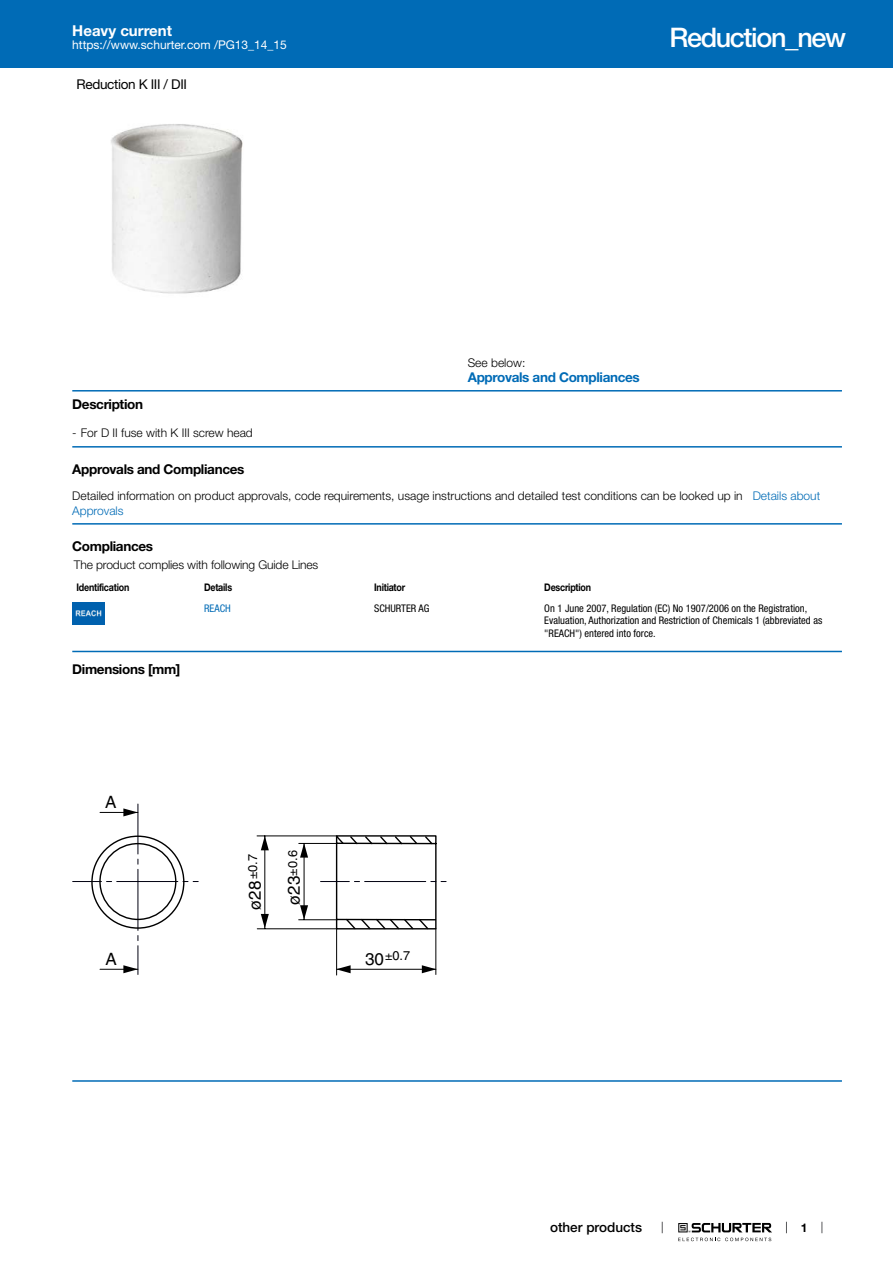
<style>
.page{position:relative;width:893px;height:1263px;background:#fff}
.page>*{position:absolute;margin:0;border:0;box-sizing:border-box;transform-origin:0 0}
.t1{font:500 27px "Helvetica Neue LT";letter-spacing:-.05em;color:#fff}
.t2{font:16.95px "Helvetica LT Pro";color:#000}
.t3{font:700 15px "Helvetica Neue LT";color:#fff}
.t4{font:700 13.5px "Helvetica Neue LT";letter-spacing:-.025em;color:#000}
.t5{font:700 13.5px "Helvetica Neue LT";letter-spacing:-.025em;color:#006bb6}
.t6{font:13.5px "Helvetica Neue LT";letter-spacing:-.025em;color:#000}
.t7{font:500 13.5px "Helvetica Neue LT";color:#000}
.t8{font:12.75px "Helvetica LT Pro";color:#000}
.t9{font:300 12px/14.4px "Helvetica Neue LT";color:#000}
.t10{font:12px "Helvetica Neue LT";color:#fff}
.t11{font:700 12px "Helvetica Neue LT";color:#000}
.t12{font:condensed 10.5px/12.6px "Helvetica Neue LT";color:#000}
.t13{font:700 10.5px "Helvetica Neue LT";letter-spacing:-.025em;color:#000;scale:.85 1}
.t14{font:condensed 10.5px "Helvetica Neue LT";color:#006bb6}
.s1{color:#006bb6}
.s2{font-size:16.95px}
</style>
<div class="page">
<svg style="left:678px;top:1223px;width:94px;height:18px"></svg>
<div style="left:0;top:0;width:893px;height:68px;background:#006bb6"></div>
<img style="left:111px;top:124px;width:132px;height:170px">
<hr style="left:72px;top:390px;width:770px;height:1px;background:#006bb6">
<hr style="left:72px;top:446px;width:770px;height:2px;background:#006bb6">
<hr style="left:72px;top:523px;width:770px;height:2px;background:#006bb6">
<img style="left:72px;top:603px;width:32px;height:21px">
<hr style="left:72px;top:651px;width:770px;height:1px;background:#006bb6">
<svg style="left:321px;top:835px;width:125px;height:95px"></svg>
<hr style="left:336px;top:929px;width:1px;height:46px;background:#000">
<hr style="left:435px;top:928px;width:1px;height:46px;background:#000">
<svg style="left:336px;top:965px;width:15px;height:8px"></svg>
<hr style="left:337px;top:969px;width:99px;height:1px;background:#000">
<svg style="left:422px;top:965px;width:14px;height:8px"></svg>
<hr style="left:257px;top:835px;width:80px;height:1px;background:#000">
<hr style="left:257px;top:928px;width:80px;height:1px;background:#000">
<hr style="left:299px;top:843px;width:38px;height:1px;background:#000">
<hr style="left:299px;top:919px;width:38px;height:1px;background:#000">
<hr style="left:304px;top:843px;width:1px;height:76px;background:#000">
<hr style="left:264px;top:836px;width:1px;height:92px;background:#000">
<svg style="left:300px;top:843px;width:8px;height:14px"></svg>
<svg style="left:261px;top:836px;width:8px;height:14px"></svg>
<svg style="left:300px;top:905px;width:8px;height:15px"></svg>
<svg style="left:261px;top:914px;width:8px;height:14px"></svg>
<svg style="left:73px;top:804px;width:125px;height:170px"></svg>
<hr style="left:72px;top:1080px;width:770px;height:2px;background:#006bb6">
<p class="t3" style="left:72px;top:21px;width:101px">Heavy current</p>
<p class="t10" style="left:72px;top:38px;width:216px">https://www.schurter.com /PG13_14_15</p>
<p class="t6" style="left:77px;top:76px;width:112px">Reduction K III / DII</p>
<h1 class="t1" style="left:669px;top:21px;width:178px">Reduction_new</h1>
<p class="t9" style="left:468px;top:355px;width:59px">See below:</p>
<p class="t5" style="left:468px;top:368px;width:174px">Approvals and Compliances</p>
<p class="t4" style="left:72px;top:396px;width:72px">Description</p>
<p class="t9" style="left:72px;top:425px;width:182px">- For D II fuse with K III screw head</p>
<p class="t4" style="left:72px;top:460px;width:174px">Approvals and Compliances</p>
<p class="t9" style="left:72px;top:488px;width:749px">Detailed information on product approvals, code requirements, usage instructions and detailed test conditions can be looked up in <span class="s1">Details about<br>Approvals</span></p>
<p class="t4" style="left:72px;top:537px;width:82px">Compliances</p>
<p class="t9" style="left:74px;top:557px;width:246px">The product complies with following Guide Lines</p>
<p class="t13" style="left:77px;top:580px;width:64px">Identification</p>
<p class="t13" style="left:204px;top:580px;width:35px">Details</p>
<p class="t13" style="left:374px;top:580px;width:38px">Initiator</p>
<p class="t13" style="left:544px;top:580px;width:57px">Description</p>
<p class="t14" style="left:204px;top:602px;width:28px">REACH</p>
<p class="t12" style="left:374px;top:602px;width:57px">SCHURTER AG</p>
<p class="t12" style="left:544px;top:602px;width:279px">On 1 June 2007, Regulation (EC) No 1907/2006 on the Registration,<br>Evaluation, Authorization and Restriction of Chemicals 1 (abbreviated as "REACH") entered into force.</p>
<p class="t4" style="left:72px;top:661px;width:110px">Dimensions [mm]</p>
<h2 class="t2" style="left:105px;top:793px;width:13px">A</h2>
<h2 class="t2" style="left:105px;top:949px;width:13px">A</h2>
<p class="t8" style="left:245px;top:879px;width:27px;rotate:-90deg">±0.7</p>
<p class="t8" style="left:285px;top:875px;width:27px;rotate:-90deg">±0.6</p>
<h2 class="t2" style="left:245px;top:910px;width:31px;rotate:-90deg">ø28</h2>
<h2 class="t2" style="left:284px;top:905px;width:31px;rotate:-90deg">ø23</h2>
<p class="t8" style="left:365px;top:948px;width:47px"><span class="s2">30</span>±0.7</p>
<p class="t7" style="left:550px;top:1219px;width:94px">other products</p>
<p class="t11" style="left:801px;top:1220px;width:8px">1</p>
</div>
